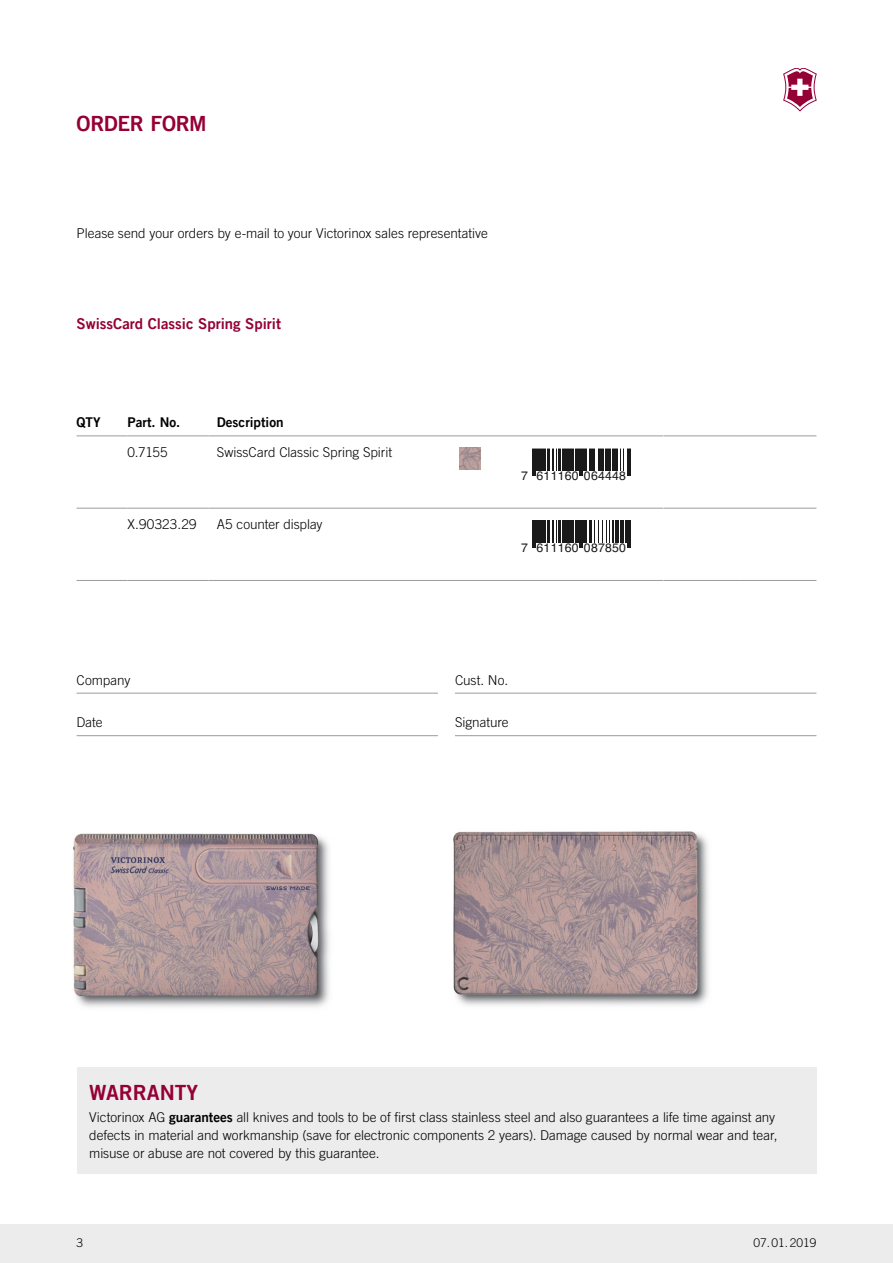
<style>
.page{position:relative;width:893px;height:1263px;background:#fff}
.page>*{position:absolute;margin:0;border:0;box-sizing:border-box;transform-origin:0 0}
.t1{font:21px "Trade Gothic LT Com Bd 2";letter-spacing:-.01em;color:#950035}
.t2{font:15px "Trade Gothic LT Com Bd 2";color:#950035}
.t3{font:300 13.5px/18px "Trade Gothic LT Com";color:#000}
.t4{font:13.5px "Trade Gothic LT Com Bd 2";color:#000}
.t5{font:12.3px "Helvetica";letter-spacing:.02em;color:#000}
.t6{font:300 12px "Trade Gothic LT Com";color:#000}
.s1{font-family:"Trade Gothic LT Com Bd 2";font-weight:400}
</style>
<div class="page">
<svg style="left:532px;top:450px;width:99px;height:26px"></svg>
<svg style="left:532px;top:450px;width:5px;height:25px"></svg>
<div style="left:538px;top:448px;width:5px;height:22px;background:#1a1a1a"></div>
<hr style="left:544px;top:448px;width:2px;height:22px;background:#000">
<hr style="left:548px;top:448px;width:2px;height:22px;background:#000">
<hr style="left:552px;top:448px;width:2px;height:22px;background:#000">
<svg style="left:556px;top:450px;width:1px;height:20px"></svg>
<hr style="left:558px;top:448px;width:2px;height:22px;background:#000">
<hr style="left:562px;top:448px;width:2px;height:22px;background:#000">
<svg style="left:565px;top:450px;width:1px;height:20px"></svg>
<hr style="left:567px;top:448px;width:4px;height:22px;background:#1a1a1a">
<svg style="left:573px;top:450px;width:1px;height:20px"></svg>
<hr style="left:576px;top:448px;width:3px;height:22px;background:#000">
<svg style="left:580px;top:450px;width:3px;height:25px"></svg>
<hr style="left:584px;top:448px;width:3px;height:22px;background:#000">
<svg style="left:589px;top:450px;width:10px;height:20px"></svg>
<hr style="left:600px;top:448px;width:3px;height:22px;background:#000">
<hr style="left:605px;top:448px;width:2px;height:22px;background:#000">
<hr style="left:608px;top:448px;width:3px;height:22px;background:#000">
<svg style="left:613px;top:450px;width:1px;height:20px"></svg>
<hr style="left:615px;top:448px;width:3px;height:22px;background:#000">
<svg style="left:620px;top:450px;width:10px;height:25px"></svg>
<div style="left:518px;top:447px;width:124px;height:40px;border:2px solid #fff"></div>
<svg style="left:532px;top:520px;width:5px;height:28px"></svg>
<div style="left:538px;top:520px;width:5px;height:22px;background:#1a1a1a"></div>
<hr style="left:544px;top:520px;width:2px;height:22px;background:#000">
<hr style="left:548px;top:520px;width:2px;height:22px;background:#000">
<hr style="left:552px;top:520px;width:2px;height:22px;background:#000">
<svg style="left:556px;top:520px;width:1px;height:22px"></svg>
<hr style="left:558px;top:520px;width:2px;height:22px;background:#000">
<hr style="left:562px;top:520px;width:2px;height:22px;background:#000">
<svg style="left:565px;top:520px;width:1px;height:22px"></svg>
<hr style="left:567px;top:520px;width:4px;height:22px;background:#1a1a1a">
<svg style="left:573px;top:520px;width:1px;height:22px"></svg>
<hr style="left:576px;top:520px;width:3px;height:22px;background:#000">
<svg style="left:580px;top:520px;width:3px;height:28px"></svg>
<hr style="left:584px;top:520px;width:3px;height:22px;background:#000">
<svg style="left:589px;top:520px;width:25px;height:22px"></svg>
<hr style="left:616px;top:520px;width:3px;height:22px;background:#000">
<hr style="left:620px;top:520px;width:3px;height:22px;background:#000">
<svg style="left:625px;top:520px;width:5px;height:28px"></svg>
<img style="left:459px;top:448px;width:21px;height:21px">
<svg style="left:783px;top:68px;width:34px;height:43px"></svg>
<div style="left:0;top:1225px;width:893px;height:38px;background:#ececed"></div>
<img style="left:73px;top:833px;width:257px;height:174px">
<img style="left:453px;top:831px;width:256px;height:175px">
<hr style="left:77px;top:508px;width:51px;height:1px;background:#9b9c9e">
<hr style="left:128px;top:508px;width:80px;height:1px;background:#9b9c9e">
<hr style="left:208px;top:508px;width:455px;height:1px;background:#9b9c9e">
<hr style="left:77px;top:580px;width:51px;height:1px;background:#9b9c9e">
<hr style="left:128px;top:580px;width:80px;height:1px;background:#9b9c9e">
<hr style="left:208px;top:580px;width:455px;height:1px;background:#9b9c9e">
<hr style="left:77px;top:436px;width:51px;height:1px;background:#9b9c9e">
<hr style="left:128px;top:436px;width:80px;height:1px;background:#9b9c9e">
<hr style="left:208px;top:436px;width:455px;height:1px;background:#9b9c9e">
<div style="left:77px;top:1067px;width:739px;height:107px;background:#ececed"></div>
<hr style="left:77px;top:693px;width:361px;height:1px;background:#9b9c9e">
<hr style="left:77px;top:735px;width:361px;height:1px;background:#9b9c9e">
<hr style="left:455px;top:693px;width:361px;height:1px;background:#9b9c9e">
<hr style="left:455px;top:735px;width:361px;height:1px;background:#9b9c9e">
<hr style="left:663px;top:436px;width:77px;height:1px;background:#9b9c9e">
<hr style="left:740px;top:436px;width:76px;height:1px;background:#9b9c9e">
<hr style="left:663px;top:508px;width:77px;height:1px;background:#9b9c9e">
<hr style="left:740px;top:508px;width:76px;height:1px;background:#9b9c9e">
<hr style="left:663px;top:580px;width:77px;height:1px;background:#9b9c9e">
<hr style="left:740px;top:580px;width:76px;height:1px;background:#9b9c9e">
<h1 class="t1" style="left:77px;top:111px;width:132px">ORDER FORM</h1>
<p class="t3" style="left:77px;top:224px;width:413px">Please send your orders by e-mail to your Victorinox sales representative</p>
<p class="t2" style="left:77px;top:315px;width:206px">SwissCard Classic Spring Spirit</p>
<p class="t4" style="left:77px;top:414px;width:26px">QTY</p>
<p class="t4" style="left:128px;top:414px;width:54px">Part. No.</p>
<p class="t4" style="left:217px;top:414px;width:68px">Description</p>
<p class="t3" style="left:128px;top:443px;width:42px">0.7155</p>
<p class="t3" style="left:217px;top:443px;width:177px">SwissCard Classic Spring Spirit</p>
<p class="t3" style="left:128px;top:515px;width:71px">X.90323.29</p>
<p class="t3" style="left:217px;top:515px;width:107px">A5 counter display</p>
<p class="t5" style="left:521px;top:466px;width:107px">7 611160 064448</p>
<p class="t5" style="left:521px;top:538px;width:107px">7 611160 087850</p>
<p class="t3" style="left:77px;top:671px;width:55px">Company</p>
<p class="t3" style="left:455px;top:671px;width:55px">Cust. No.</p>
<p class="t3" style="left:77px;top:713px;width:28px">Date</p>
<p class="t3" style="left:455px;top:713px;width:55px">Signature</p>
<h1 class="t1" style="left:89px;top:1079px;width:110px">WARRANTY</h1>
<p class="t3" style="left:89px;top:1108px;width:690px">Victorinox AG <span class="s1">guarantees</span> all knives and tools to be of first class stainless steel and also guarantees a life time against any defects in material and workmanship (save for electronic components 2 years). Damage caused by normal wear and tear, misuse or abuse are not covered by this guarantee.</p>
<p class="t6" style="left:77px;top:1235px;width:8px">3</p>
<p class="t6" style="left:753px;top:1235px;width:65px">07.01.2019</p>
</div>
